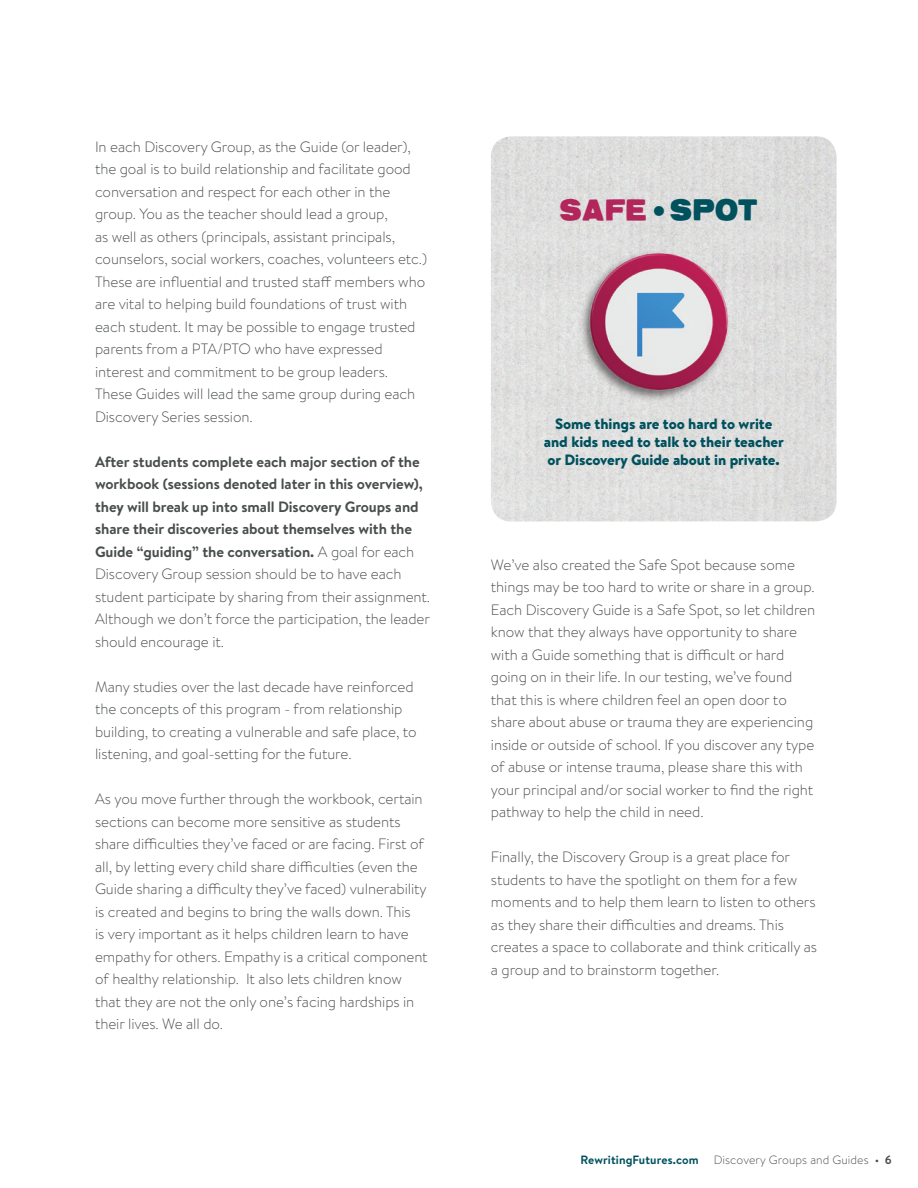
<style>
.page{position:relative;width:918px;height:1188px;background:#fff}
.page>*{position:absolute;margin:0;border:0;box-sizing:border-box;transform-origin:0 0}
.t1{font:24.15px "AZ Postcard";letter-spacing:-.08em;color:#b2265b}
.t2{font:300 15px/22.5px "Brandon Text";letter-spacing:-.005em;color:#494d4d}
.t3{font:700 15px/22.5px "Brandon Text";letter-spacing:-.005em;color:#494d4d}
.t4{font:900 15px/18px "Brandon Text";letter-spacing:-.005em;color:#00515e;text-align:center}
.t5{font:300 12px "Brandon Text";letter-spacing:.01em;color:#494d4d}
.t6{font:700 12px "Brandon Text";letter-spacing:.01em;color:#00515e}
.s1{font-weight:300}
.s2{font-family:"Brandon Text";font-weight:900;font-size:34.8px;color:#00515e}
.s3{color:#00515e}
.s4{font-weight:400}
.s5{font-weight:700}
</style>
<div class="page">
<img style="left:491px;top:136px;width:346px;height:385px">
<div style="left:578px;top:250px;width:153px;height:152px;background:#231f20;opacity:.6"></div>
<img style="left:581px;top:243px;width:152px;height:155px">
<p class="t2" style="left:95px;top:135px;width:334px">In each Discovery Group, as the Guide (or leader), the goal is to build relationship and facilitate good conversation and respect for each other in the group. You as the teacher should lead a group,<br>as well as others (principals, assistant principals, counselors, social workers, coaches, volunteers etc.)<br>These are influential and trusted staff members who are vital to helping build foundations of trust with each student. It may be possible to engage trusted parents from a PTA/PTO who have expressed interest and commitment to be group leaders.<br>These Guides will lead the same group during each Discovery Series session.</p>
<p class="t3" style="left:95px;top:450px;width:337px">After students complete each major section of the workbook (sessions denoted later in this overview), they will break up into small Discovery Groups and share their discoveries about themselves with the Guide “guiding” the conversation. <span class="s1">A goal for each Discovery Group session should be to have each student participate by sharing from their assignment.<br>Although we don’t force the participation, the leader should encourage it.</span></p>
<p class="t2" style="left:95px;top:675px;width:323px">Many studies over the last decade have reinforced the concepts of this program - from relationship building, to creating a vulnerable and safe place, to listening, and goal-setting for the future.</p>
<p class="t2" style="left:95px;top:787px;width:334px">As you move further through the workbook, certain sections can become more sensitive as students share difficulties they’ve faced or are facing. First of all, by letting every child share difficulties (even the Guide sharing a difficulty they’ve faced) vulnerability is created and begins to bring the walls down. This<br>is very important as it helps children learn to have empathy for others. Empathy is a critical component of healthy relationship. It also lets children know that they are not the only one’s facing hardships in their lives. We all do.</p>
<p class="t1" style="left:560px;top:196px;width:201px">SAFE <span class="s2">•</span> <span class="s3">SPOT</span></p>
<p class="t4" style="left:544px;top:414px;width:241px">Some things are too hard to write and kids need to talk to their teacher or Discovery Guide about in private.</p>
<p class="t2" style="left:491px;top:553px;width:326px">We’ve also created the Safe Spot because some things may be too hard to write or share in a group.<br>Each Discovery Guide is a Safe Spot, so let children know that they always have opportunity to share with a Guide something that is difficult or hard going on in their life. In our testing, we’ve found that this is where children feel an open door to share about abuse or trauma they are experiencing inside or outside of school. If you discover any type of abuse or intense trauma, please share this with your principal and/or social worker to find the right pathway to help the child in need.</p>
<p class="t2" style="left:491px;top:846px;width:328px">Finally, the Discovery Group is a great place for students to have the spotlight on them for a few moments and to help them learn to listen to others as they share their difficulties and dreams. This creates a space to collaborate and think critically as a group and to brainstorm together.</p>
<p class="t6" style="left:581px;top:1152px;width:119px">RewritingFutures.com</p>
<p class="t5" style="left:714px;top:1152px;width:180px">Discovery Groups and Guides <span class="s4">•</span> <span class="s5">6</span></p>
</div>
